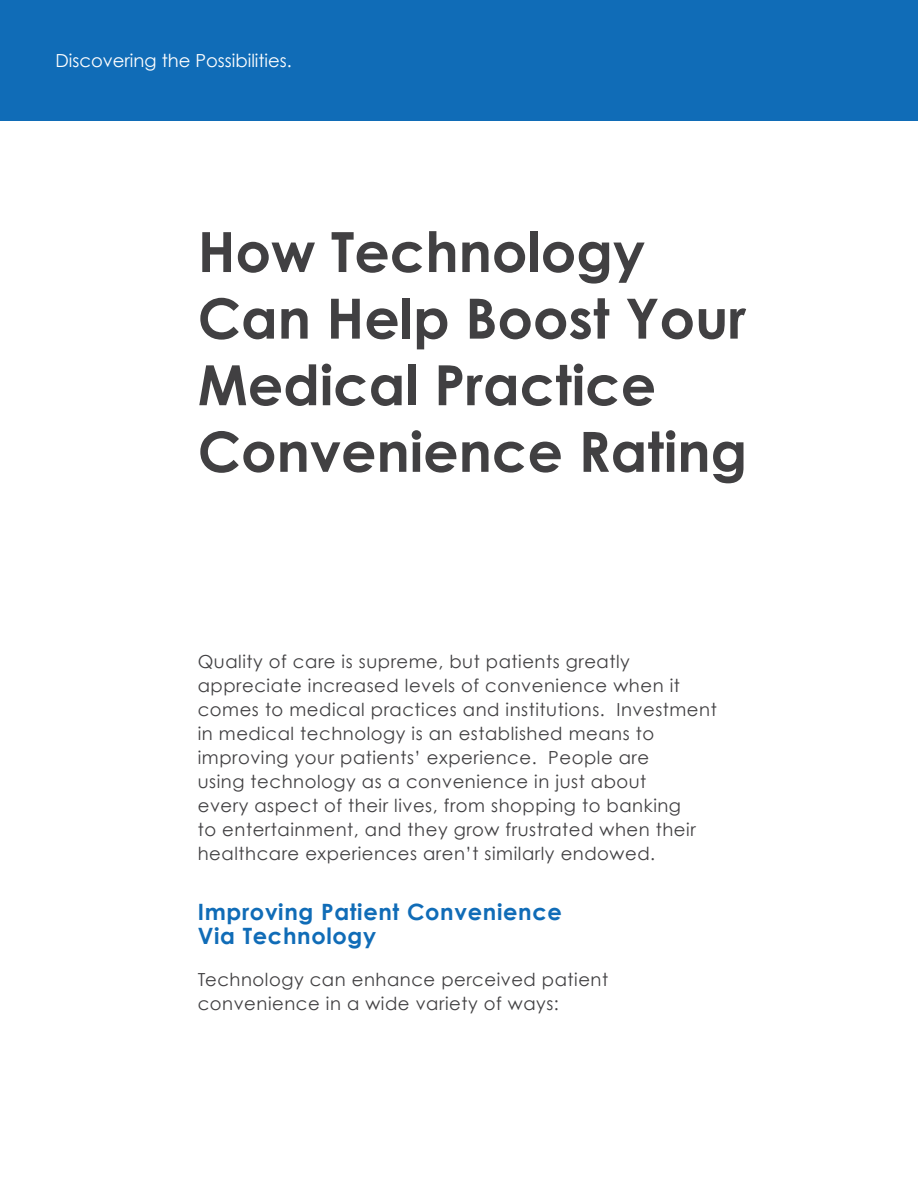
<style>
.page{position:relative;width:918px;height:1188px;background:#fff}
.page>*{position:absolute;margin:0;border:0;box-sizing:border-box;transform-origin:0 0}
.t1{font:700 55.5px/66.6px "Century Gothic";color:#414042}
.t2{font:700 22.5px/24px "Century Gothic";letter-spacing:.03em;color:#106cb7}
.t3{font:18px/24px "Century Gothic";letter-spacing:.03em;color:#414042}
.t4{font:18px "Century Gothic";color:#fff}
</style>
<div class="page">
<div style="left:0;top:0;width:918px;height:121px;background:#106cb7"></div>
<p class="t4" style="left:55px;top:50px;width:238px">Discovering the Possibilities.</p>
<h1 class="t1" style="left:198px;top:217px;width:551px">How Technology<br>Can Help Boost Your<br>Medical Practice<br>Convenience Rating</h1>
<p class="t3" style="left:198px;top:649px;width:521px">Quality of care is supreme, but patients greatly appreciate increased levels of convenience when it comes to medical practices and institutions. Investment in medical technology is an established means to improving your patients’ experience. People are<br>using technology as a convenience in just about<br>every aspect of their lives, from shopping to banking<br>to entertainment, and they grow frustrated when their healthcare experiences aren’t similarly endowed.</p>
<p class="t2" style="left:198px;top:900px;width:366px">Improving Patient Convenience<br>Via Technology</p>
<p class="t3" style="left:198px;top:967px;width:412px">Technology can enhance perceived patient convenience in a wide variety of ways:</p>
</div>
